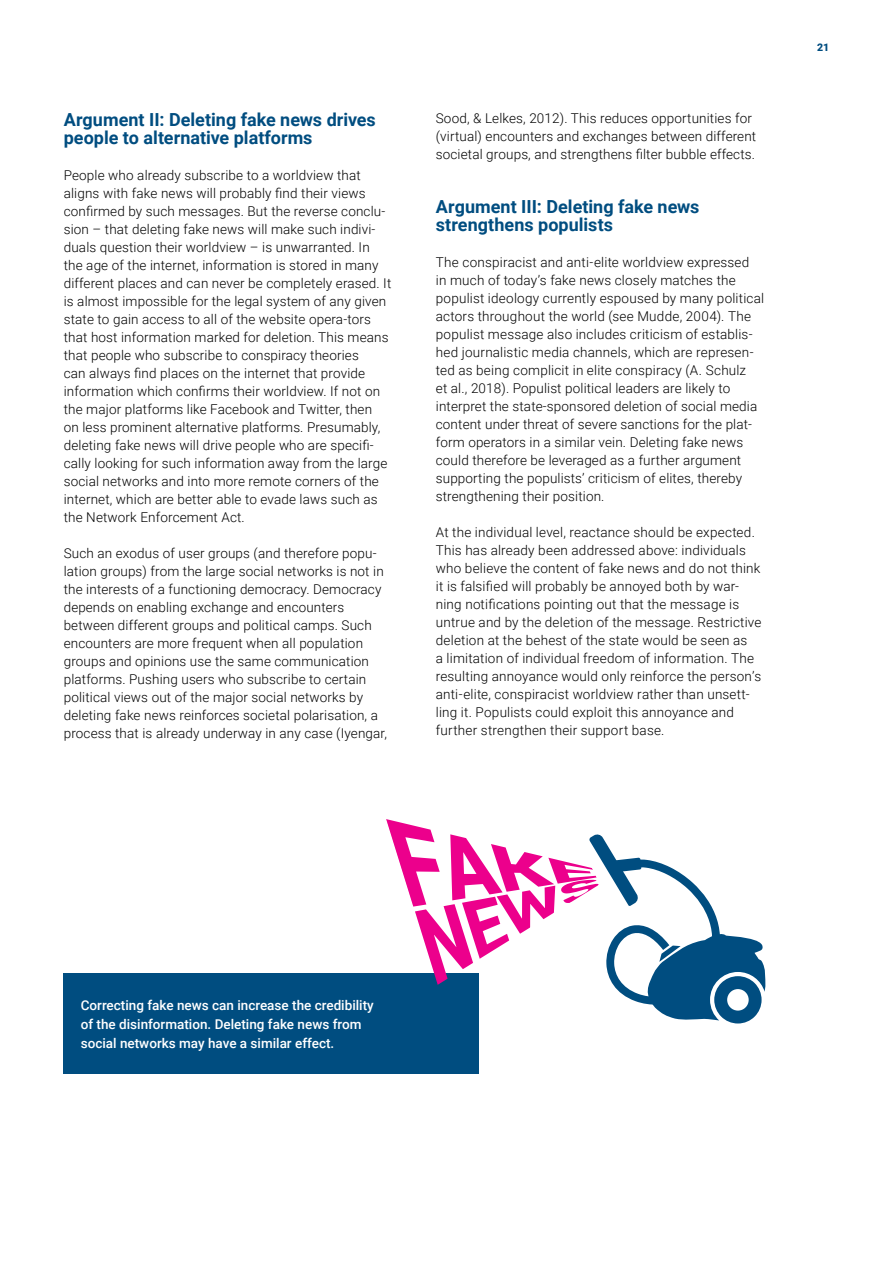
<style>
.page{position:relative;width:893px;height:1263px;background:#fff}
.page>*{position:absolute;margin:0;border:0;box-sizing:border-box;transform-origin:0 0}
.t1{font:700 18px/18px "Roboto";color:#004d80}
.t2{font:300 13.5px/18px "Roboto";letter-spacing:.01em;color:#000}
.t3{font:500 13.5px/18.8px "Roboto";color:#fff}
.t4{font:900 10.5px "Roboto";color:#004d80}
</style>
<div class="page">
<div style="left:64px;top:973px;width:415px;height:101px;background:#004d80"></div>
<svg style="left:386px;top:819px;width:380px;height:204px"></svg>
<h1 class="t1" style="left:64px;top:111px;width:314px">Argument II: Deleting fake news drives people to alternative platforms</h1>
<p class="t2" style="left:64px;top:167px;width:329px">People who already subscribe to a worldview that aligns with fake news will probably find their views confirmed by such messages. But the reverse conclu&shy;sion – that deleting fake news will make such indivi&shy;duals question their worldview – is unwarranted. In the age of the internet, information is stored in many different places and can never be completely erased. It is almost impossible for the legal system of any given state to gain access to all of the website opera-tors that host information marked for deletion. This means that people who subscribe to conspiracy theories<br>can always find places on the internet that provide information which confirms their worldview. If not on the major platforms like Facebook and Twitter, then<br>on less prominent alternative platforms. Presumably, deleting fake news will drive people who are specifi&shy;cally looking for such information away from the large social networks and into more remote corners of the internet, which are better able to evade laws such as the Network Enforcement Act.</p>
<p class="t2" style="left:64px;top:544px;width:325px">Such an exodus of user groups (and therefore popu&shy;lation groups) from the large social networks is not in the interests of a functioning democracy. Democracy depends on enabling exchange and encounters between different groups and political camps. Such encounters are more frequent when all population groups and opinions use the same communication platforms. Pushing users who subscribe to certain political views out of the major social networks by deleting fake news reinforces societal polarisation, a process that is already underway in any case (Iyengar,</p>
<p class="t2" style="left:436px;top:109px;width:322px">Sood, &amp; Lelkes, 2012). This reduces opportunities for (virtual) encounters and exchanges between different societal groups, and strengthens filter bubble effects.</p>
<h1 class="t1" style="left:436px;top:197px;width:265px">Argument III: Deleting fake news strengthens populists</h1>
<p class="t2" style="left:436px;top:253px;width:330px">The conspiracist and anti-elite worldview expressed<br>in much of today’s fake news closely matches the populist ideology currently espoused by many political actors throughout the world (see Mudde, 2004). The populist message also includes criticism of establis&shy;hed journalistic media channels, which are represen&shy;ted as being complicit in elite conspiracy (A. Schulz<br>et al., 2018). Populist political leaders are likely to interpret the state-sponsored deletion of social media content under threat of severe sanctions for the plat&shy;form operators in a similar vein. Deleting fake news could therefore be leveraged as a further argument supporting the populists’ criticism of elites, thereby strengthening their position.</p>
<p class="t2" style="left:436px;top:523px;width:327px">At the individual level, reactance should be expected.<br>This has already been addressed above: individuals who believe the content of fake news and do not think it is falsified will probably be annoyed both by war&shy;ning notifications pointing out that the message is untrue and by the deletion of the message. Restrictive deletion at the behest of the state would be seen as<br>a limitation of individual freedom of information. The resulting annoyance would only reinforce the person’s anti-elite, conspiracist worldview rather than unsett&shy;ling it. Populists could exploit this annoyance and further strengthen their support base.</p>
<p class="t4" style="left:817px;top:41px;width:14px">21</p>
<p class="t3" style="left:81px;top:996px;width:294px">Correcting fake news can increase the credibility of the disinformation. Deleting fake news from social networks may have a similar effect.</p>
</div>
